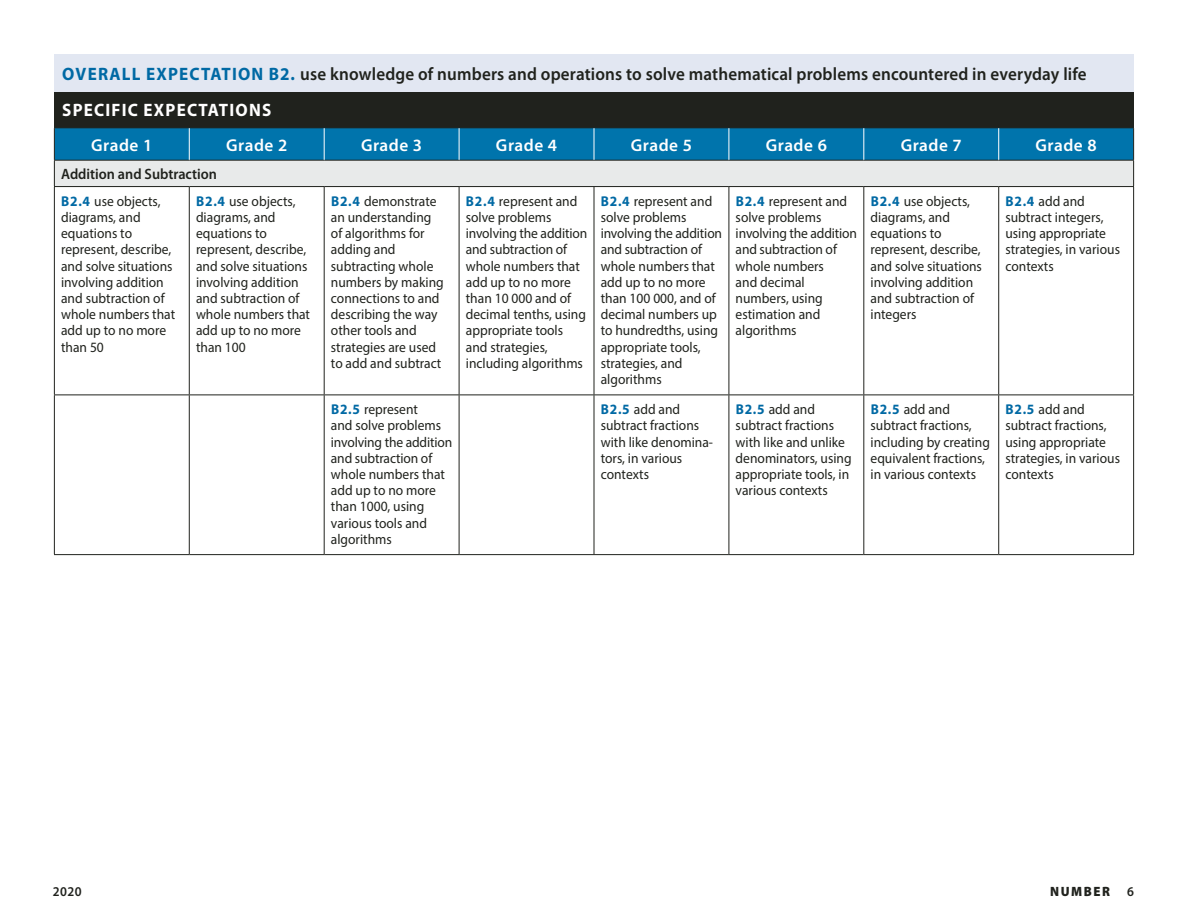
<style>
.page{position:relative;width:1188px;height:918px;background:#fff}
.page>*{position:absolute;margin:0;border:0;box-sizing:border-box;transform-origin:0 0}
.t1{font:600 18px/35.2px "Myriad Pro";letter-spacing:.01em;color:#20221d;scale:.95 1}
.Table_front_head{font:600 17.25px "Myriad Pro";letter-spacing:.03em;color:#fff}
.Table_sub{font:600 15px "Myriad Pro";color:#20221d;scale:.95 1}
.Table_text{font:14.25px/16.2px "Myriad Pro";color:#20221d;scale:.95 1}
.t2{font:900 13.5px "Myriad Pro";letter-spacing:.12em;color:#20221d;scale:.95 1}
.t3{font:600 13.5px "Myriad Pro";color:#20221d;scale:.95 1}
.s1{font-weight:700;color:#0069a4}
.s2{font-weight:700;color:#fff}
</style>
<div class="page">
<div style="left:54px;top:54px;width:1080px;height:40px;background:#e2e7f2"></div>
<div style="left:54px;top:92px;width:1080px;height:35px;background:#20221d"></div>
<svg style="left:54px;top:128px;width:1080px;height:58px;background:#66a7c5"></svg>
<hr style="left:54px;top:186px;width:135px;height:1px;background:#20221d">
<hr style="left:54px;top:187px;width:1px;height:208px;background:#20221d">
<hr style="left:189px;top:186px;width:135px;height:1px;background:#20221d">
<hr style="left:189px;top:187px;width:1px;height:208px;background:#20221d">
<hr style="left:324px;top:186px;width:135px;height:1px;background:#20221d">
<hr style="left:324px;top:187px;width:1px;height:208px;background:#20221d">
<hr style="left:459px;top:186px;width:135px;height:1px;background:#20221d">
<hr style="left:459px;top:187px;width:1px;height:208px;background:#20221d">
<hr style="left:594px;top:186px;width:135px;height:1px;background:#20221d">
<hr style="left:594px;top:187px;width:1px;height:208px;background:#20221d">
<hr style="left:729px;top:186px;width:135px;height:1px;background:#20221d">
<hr style="left:729px;top:187px;width:1px;height:208px;background:#20221d">
<hr style="left:864px;top:186px;width:135px;height:1px;background:#20221d">
<hr style="left:863px;top:187px;width:1px;height:208px;background:#20221d">
<hr style="left:999px;top:186px;width:135px;height:1px;background:#20221d">
<hr style="left:998px;top:187px;width:1px;height:208px;background:#20221d">
<hr style="left:1133px;top:187px;width:1px;height:208px;background:#20221d">
<hr style="left:54px;top:395px;width:135px;height:1px;background:#20221d">
<hr style="left:54px;top:395px;width:1px;height:159px;background:#20221d">
<hr style="left:189px;top:395px;width:135px;height:1px;background:#20221d">
<hr style="left:189px;top:395px;width:1px;height:159px;background:#20221d">
<hr style="left:324px;top:395px;width:135px;height:1px;background:#20221d">
<hr style="left:324px;top:395px;width:1px;height:159px;background:#20221d">
<hr style="left:459px;top:395px;width:135px;height:1px;background:#20221d">
<hr style="left:459px;top:395px;width:1px;height:159px;background:#20221d">
<hr style="left:594px;top:395px;width:135px;height:1px;background:#20221d">
<hr style="left:594px;top:395px;width:1px;height:159px;background:#20221d">
<hr style="left:729px;top:395px;width:135px;height:1px;background:#20221d">
<hr style="left:729px;top:395px;width:1px;height:159px;background:#20221d">
<hr style="left:864px;top:395px;width:135px;height:1px;background:#20221d">
<hr style="left:863px;top:395px;width:1px;height:159px;background:#20221d">
<hr style="left:999px;top:395px;width:135px;height:1px;background:#20221d">
<hr style="left:998px;top:395px;width:1px;height:159px;background:#20221d">
<hr style="left:1133px;top:395px;width:1px;height:159px;background:#20221d">
<hr style="left:54px;top:554px;width:135px;height:1px;background:#20221d">
<hr style="left:189px;top:554px;width:135px;height:1px;background:#20221d">
<hr style="left:324px;top:554px;width:135px;height:1px;background:#20221d">
<hr style="left:459px;top:554px;width:135px;height:1px;background:#20221d">
<hr style="left:594px;top:554px;width:135px;height:1px;background:#20221d">
<hr style="left:729px;top:554px;width:135px;height:1px;background:#20221d">
<hr style="left:864px;top:554px;width:135px;height:1px;background:#20221d">
<hr style="left:999px;top:554px;width:135px;height:1px;background:#20221d">
<hr style="left:54px;top:127px;width:135px;height:1px;background:#20221d">
<hr style="left:54px;top:128px;width:1px;height:32px;background:#20221d">
<hr style="left:189px;top:127px;width:135px;height:1px;background:#20221d">
<hr style="left:324px;top:127px;width:135px;height:1px;background:#20221d">
<hr style="left:459px;top:127px;width:135px;height:1px;background:#20221d">
<hr style="left:594px;top:127px;width:135px;height:1px;background:#20221d">
<hr style="left:729px;top:127px;width:135px;height:1px;background:#20221d">
<hr style="left:864px;top:127px;width:135px;height:1px;background:#20221d">
<hr style="left:54px;top:160px;width:135px;height:1px;background:#20221d">
<hr style="left:189px;top:160px;width:135px;height:1px;background:#20221d">
<hr style="left:324px;top:160px;width:135px;height:1px;background:#20221d">
<hr style="left:459px;top:160px;width:135px;height:1px;background:#20221d">
<hr style="left:594px;top:160px;width:135px;height:1px;background:#20221d">
<hr style="left:729px;top:160px;width:135px;height:1px;background:#20221d">
<hr style="left:864px;top:160px;width:135px;height:1px;background:#20221d">
<hr style="left:999px;top:127px;width:135px;height:1px;background:#20221d">
<hr style="left:1133px;top:128px;width:1px;height:32px;background:#20221d">
<hr style="left:999px;top:160px;width:135px;height:1px;background:#20221d">
<hr style="left:998px;top:128px;width:1px;height:32px;background:#fff">
<hr style="left:189px;top:128px;width:1px;height:32px;background:#fff">
<hr style="left:324px;top:128px;width:1px;height:32px;background:#fff">
<hr style="left:459px;top:128px;width:1px;height:32px;background:#fff">
<hr style="left:594px;top:128px;width:1px;height:32px;background:#fff">
<hr style="left:729px;top:128px;width:1px;height:32px;background:#fff">
<hr style="left:863px;top:128px;width:1px;height:32px;background:#fff">
<p class="t1" style="left:62px;top:56px;width:1080px"><span class="s1">OVERALL EXPECTATION B2.</span> use knowledge of numbers and operations to solve mathematical problems encountered in everyday life<br><span class="s2">SPECIFIC EXPECTATIONS</span></p>
<p class="Table_front_head" style="left:91px;top:134px;width:63px">Grade 1</p>
<p class="Table_front_head" style="left:226px;top:134px;width:63px">Grade 2</p>
<p class="Table_front_head" style="left:361px;top:134px;width:63px">Grade 3</p>
<p class="Table_front_head" style="left:496px;top:134px;width:63px">Grade 4</p>
<p class="Table_front_head" style="left:631px;top:134px;width:63px">Grade 5</p>
<p class="Table_front_head" style="left:766px;top:134px;width:63px">Grade 6</p>
<p class="Table_front_head" style="left:901px;top:134px;width:63px">Grade 7</p>
<p class="Table_front_head" style="left:1036px;top:134px;width:63px">Grade 8</p>
<p class="Table_sub" style="left:61px;top:164px;width:166px">Addition and Subtraction</p>
<p class="Table_text" style="left:61px;top:193px;width:122px"><span class="s1">B2.4</span> use objects, diagrams, and equations to represent, describe, and solve situations involving addition and subtraction of whole numbers that add up to no more than 50</p>
<p class="Table_text" style="left:196px;top:193px;width:122px"><span class="s1">B2.4</span> use objects, diagrams, and equations to represent, describe, and solve situations involving addition and subtraction of whole numbers that add up to no more than 100</p>
<p class="Table_text" style="left:331px;top:193px;width:120px"><span class="s1">B2.4</span> demonstrate an understanding of algorithms for adding and subtracting whole numbers by making connections to and describing the way other tools and strategies are used to add and subtract</p>
<p class="Table_text" style="left:466px;top:193px;width:129px"><span class="s1">B2.4</span> represent and solve problems involving the addition and subtraction of whole numbers that add up to no more than 10 000 and of decimal tenths, using appropriate tools and strategies, including algorithms</p>
<p class="Table_text" style="left:601px;top:193px;width:129px"><span class="s1">B2.4</span> represent and solve problems involving the addition and subtraction of whole numbers that add up to no more than 100 000, and of decimal numbers up to hundredths, using appropriate tools, strategies, and algorithms</p>
<p class="Table_text" style="left:736px;top:193px;width:129px"><span class="s1">B2.4</span> represent and solve problems involving the addition and subtraction of whole numbers<br>and decimal numbers, using estimation and algorithms</p>
<p class="Table_text" style="left:871px;top:193px;width:119px"><span class="s1">B2.4</span> use objects, diagrams, and equations to represent, describe, and solve situations involving addition and subtraction of integers</p>
<p class="Table_text" style="left:1005px;top:193px;width:122px"><span class="s1">B2.4</span> add and subtract integers, using appropriate strategies, in various contexts</p>
<p class="Table_text" style="left:331px;top:401px;width:129px"><span class="s1">B2.5</span> represent<br>and solve problems involving the addition and subtraction of whole numbers that add up to no more than 1000, using various tools and algorithms</p>
<p class="Table_text" style="left:601px;top:401px;width:119px"><span class="s1">B2.5</span> add and subtract fractions with like denomina&shy;tors, in various contexts</p>
<p class="Table_text" style="left:736px;top:401px;width:124px"><span class="s1">B2.5</span> add and subtract fractions with like and unlike denominators, using appropriate tools, in various contexts</p>
<p class="Table_text" style="left:871px;top:401px;width:127px"><span class="s1">B2.5</span> add and subtract fractions, including by creating equivalent fractions, in various contexts</p>
<p class="Table_text" style="left:1005px;top:401px;width:122px"><span class="s1">B2.5</span> add and subtract fractions, using appropriate strategies, in various contexts</p>
<p class="t3" style="left:53px;top:883px;width:32px">2020</p>
<p class="t2" style="left:1050px;top:882px;width:65px">NUMBER</p>
<p class="t3" style="left:1127px;top:883px;width:9px">6</p>
</div>
